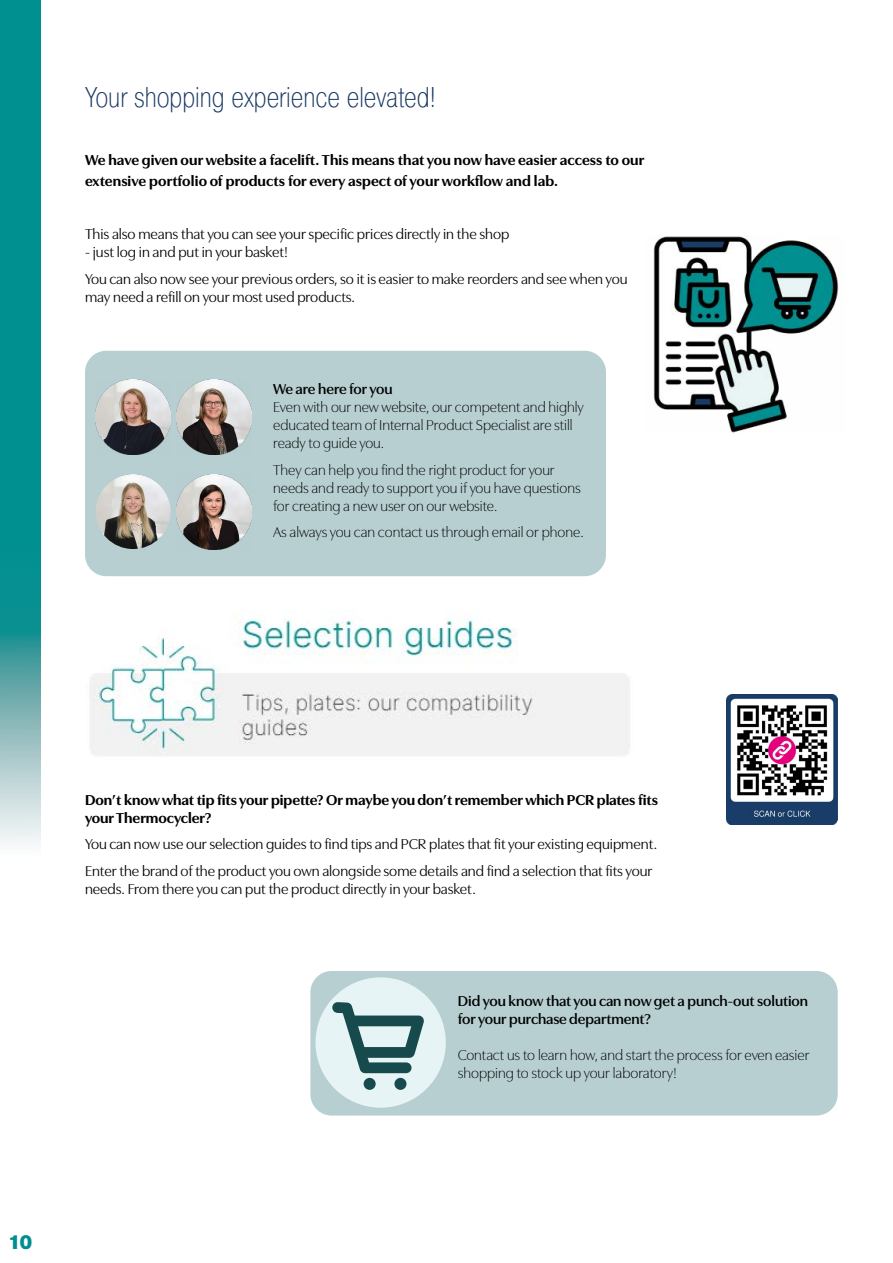
<style>
.page{position:relative;width:893px;height:1263px;background:#fff}
.page>*{position:absolute;margin:0;border:0;box-sizing:border-box;transform-origin:0 0}
.t1{font:200 28.5px "Pragmatica Cond";color:#1a3862}
.t2{font:900 19.5px "Pragmatica Cond";color:#008e91}
.t3{font:15px/26.5px "Utile Display";color:#000}
.t4{font:300 15px/18px "Utile Display";color:#000}
.t5{font:700 15px/21.6px "Utile Display";color:#000}
.t6{font:600 15px/18px "Utile Display";letter-spacing:-.005em;color:#000}
</style>
<div class="page">
<hr style="left:892px;top:0;width:1px;height:1263px;background:#dce7e8">
<svg style="left:0;top:0;width:40px;height:844px;background:#269c9c"></svg>
<div style="left:310px;top:971px;width:528px;height:144px;background:#b7cfd1;border-radius:21px"></div>
<div style="left:315px;top:977px;width:131px;height:131px;background:#e7f4f5;border-radius:50%"></div>
<svg style="left:332px;top:1002px;width:92px;height:71px"></svg>
<div style="left:364px;top:1078px;width:12px;height:12px;background:#174a4c;border-radius:50%"></div>
<div style="left:394px;top:1078px;width:12px;height:12px;background:#174a4c;border-radius:50%"></div>
<img style="left:653px;top:236px;width:186px;height:197px">
<img style="left:89px;top:610px;width:541px;height:146px">
<img style="left:726px;top:694px;width:112px;height:131px">
<div style="left:85px;top:351px;width:521px;height:225px;background:#b7cfd1;border-radius:21px"></div>
<img style="left:96px;top:379px;width:75px;height:75px">
<img style="left:96px;top:474px;width:75px;height:75px;border-radius:37px">
<img style="left:176px;top:379px;width:75px;height:75px">
<img style="left:176px;top:474px;width:75px;height:75px">
<h1 class="t1" style="left:85px;top:81px;width:352px">Your shopping experience elevated!</h1>
<p class="t5" style="left:85px;top:147px;width:561px">We have given our website a facelift. This means that you now have easier access to our extensive portfolio of products for every aspect of your workflow and lab.</p>
<p class="t3" style="left:85px;top:220px;width:426px">This also means that you can see your specific prices directly in the shop</p>
<p class="t3" style="left:85px;top:238px;width:544px">- just log in and put in your basket!<br>You can also now see your previous orders, so it is easier to make reorders and see when you</p>
<p class="t3" style="left:85px;top:282px;width:271px">may need a refill on your most used products.</p>
<p class="t6" style="left:273px;top:379px;width:121px">We are here for you</p>
<p class="t4" style="left:273px;top:397px;width:312px">Even with our new website, our competent and highly educated team of Internal Product Specialist are still ready to guide you.</p>
<p class="t4" style="left:273px;top:459px;width:309px">They can help you find the right product for your needs and ready to support you if you have questions for creating a new user on our website.</p>
<p class="t4" style="left:273px;top:522px;width:312px">As always you can contact us through email or phone.</p>
<p class="t5" style="left:85px;top:789px;width:574px;line-height:18px">Don’t know what tip fits your pipette? Or maybe you don’t remember which PCR plates fits your Thermocycler?</p>
<p class="t3" style="left:85px;top:830px;width:574px">You can now use our selection guides to find tips and PCR plates that fit your existing equipment.<br>Enter the brand of the product you own alongside some details and find a selection that fits your</p>
<p class="t3" style="left:85px;top:874px;width:392px">needs. From there you can put the product directly in your basket.</p>
<p class="t6" style="left:458px;top:990px;width:352px">Did you know that you can now get a punch-out solution for your purchase department?</p>
<p class="t4" style="left:458px;top:1044px;width:353px">Contact us to learn how, and start the process for even easier shopping to stock up your laboratory!</p>
<h2 class="t2" style="left:8px;top:1230px;width:25px">10</h2>
</div>
